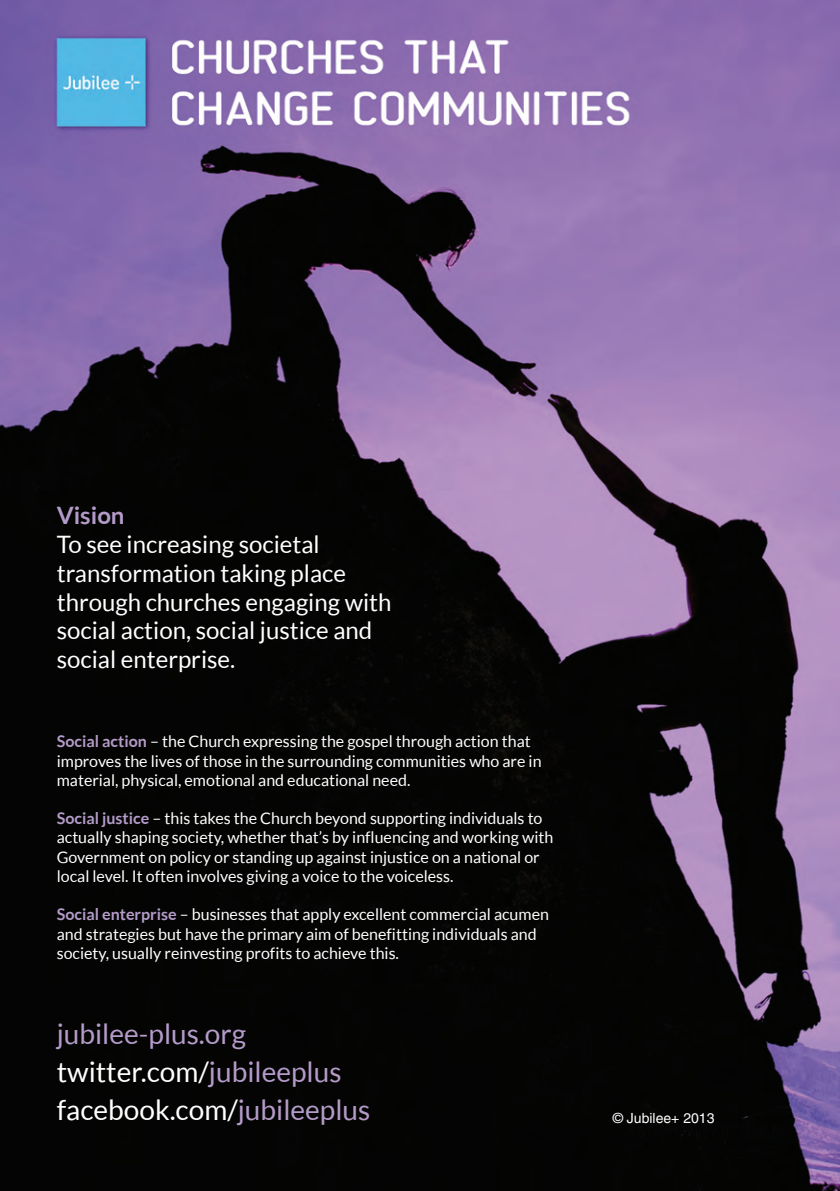
<style>
.page{position:relative;width:840px;height:1191px;background:#fff}
.page>*{position:absolute;margin:0;border:0;box-sizing:border-box;transform-origin:0 0}
.t1{font:28px/38px "Lato";color:#b49bc9}
.t2{font:24px/28.8px "Lato";color:#fff}
.t3{font:700 24px "Lato";color:#b49bc9}
.t4{font:16px/19.2px "Lato";color:#fff}
.t5{font:14px "Helvetica";color:#fff}
.s1{font-weight:700;color:#b49bc9}
.s2{color:#fff}
</style>
<div class="page">
<img style="left:0;top:0;width:839px;height:1191px">
<h2 class="t3" style="left:57px;top:500px;width:69px">Vision</h2>
<h2 class="t2" style="left:57px;top:529px;width:336px">To see increasing societal transformation taking place through churches engaging with social action, social justice and social enterprise.</h2>
<p class="t4" style="left:57px;top:731px;width:486px"><span class="s1">Social action</span> – the Church expressing the gospel through action that improves the lives of those in the surrounding communities who are in material, physical, emotional and educational need.</p>
<p class="t4" style="left:57px;top:808px;width:498px"><span class="s1">Social justice</span> – this takes the Church beyond supporting individuals to actually shaping society, whether that’s by influencing and working with Government on policy or standing up against injustice on a national or local level. It often involves giving a voice to the voiceless.</p>
<p class="t4" style="left:57px;top:904px;width:493px"><span class="s1">Social enterprise</span> – businesses that apply excellent commercial acumen and strategies but have the primary aim of benefitting individuals and society, usually reinvesting profits to achieve this.</p>
<h1 class="t1" style="left:57px;top:1014px;width:315px">jubilee-plus.org <span class="s2">twitter.com/</span>jubileeplus <span class="s2">facebook.com/</span>jubileeplus</h1>
<p class="t5" style="left:612px;top:1112px;width:103px">© Jubilee+ 2013</p>
</div>
